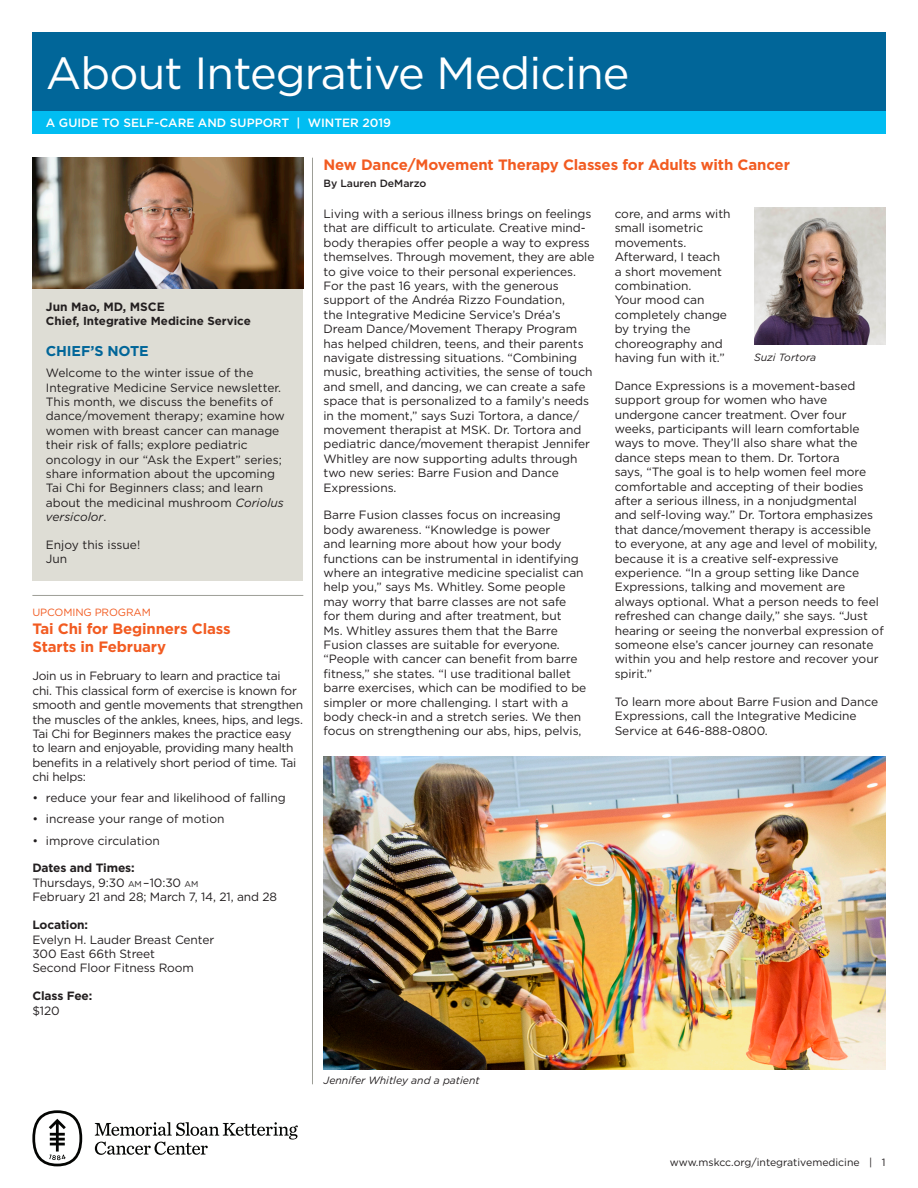
<style>
.page{position:relative;width:918px;height:1188px;background:#fff}
.page>*{position:absolute;margin:0;border:0;box-sizing:border-box;transform-origin:0 0}
.t1{font:45px "Gotham";letter-spacing:-.02em;color:#fff}
.Headline{font:700 15px/18px "Gotham";letter-spacing:-.01em;color:#f25b21}
.Subhead{font:700 14.25px "Gotham";letter-spacing:-.01em;color:#016699}
.Body{font:12px/14.4px "Gotham";letter-spacing:-.005em;color:#231f20}
.Date{font:500 12px "Gotham";color:#fff}
.Body-2{font:700 12px/14.4px "Gotham";color:#231f20}
.Body-3{font:700 11.7px "Gotham";color:#231f20}
.t2{font:italic 10.5px "Gotham";color:#231f20}
.t3{font:10.5px "Gotham";color:#231f20}
.Author{font:500 10.5px "Gotham";color:#231f20}
.Category{font:10.5px "Gotham";letter-spacing:-.01em;color:#f25b21}
.s1{font-style:italic}
.s2{font-weight:700}
.s3{font-size:8.4px}
.s4{font-weight:400}
</style>
<div class="page">
<div style="left:32px;top:32px;width:854px;height:102px;background:#016699"></div>
<div style="left:32px;top:111px;width:854px;height:23px;background:#01bdf2"></div>
<div style="left:32px;top:158px;width:271px;height:422px;background:#deddd5"></div>
<img style="left:32px;top:158px;width:271px;height:130px">
<svg style="left:32px;top:1110px;width:266px;height:56px"></svg>
<hr style="left:32px;top:595px;width:271px;height:1px;background:#9d9e97">
<img style="left:754px;top:207px;width:132px;height:137px">
<img style="left:324px;top:756px;width:562px;height:313px">
<hr style="left:312px;top:158px;width:1px;height:926px;background:#9d9e97">
<p class="t1" style="left:46px;top:44px;width:585px">About Integrative Medicine</p>
<p class="Date" style="left:46px;top:115px;width:347px">A GUIDE TO SELF-CARE AND SUPPORT | WINTER 2019</p>
<p class="Body-2" style="left:46px;top:300px;width:120px">Jun Mao, MD, MSCE</p>
<p class="Body-3" style="left:46px;top:314px;width:207px">Chief, Integrative Medicine Service</p>
<p class="Subhead" style="left:46px;top:342px;width:104px">CHIEF’S NOTE</p>
<p class="Body" style="left:46px;top:365px;width:241px">Welcome to the winter issue of the Integrative Medicine Service newsletter.<br>This month, we discuss the benefits of dance/movement therapy; examine how women with breast cancer can manage their risk of falls; explore pediatric oncology in our “Ask the Expert” series; share information about the upcoming Tai Chi for Beginners class; and learn about the medicinal mushroom <span class="s1">Coriolus versicolor</span>.</p>
<p class="Body" style="left:46px;top:537px;width:96px">Enjoy this issue!</p>
<p class="Body" style="left:46px;top:552px;width:23px">Jun</p>
<p class="Category" style="left:32px;top:606px;width:120px">UPCOMING PROGRAM</p>
<p class="Headline" style="left:32px;top:620px;width:200px">Tai Chi for Beginners Class<br>Starts in February</p>
<p class="Body" style="left:32px;top:669px;width:272px">Join us in February to learn and practice tai chi. This classical form of exercise is known for smooth and gentle movements that strengthen the muscles of the ankles, knees, hips, and legs.<br>Tai Chi for Beginners makes the practice easy to learn and enjoyable, providing many health benefits in a relatively short period of time. Tai chi helps:</p>
<p class="Body" style="left:32px;top:791px;width:255px">• reduce your fear and likelihood of falling</p>
<p class="Body" style="left:32px;top:812px;width:194px">• increase your range of motion</p>
<p class="Body" style="left:32px;top:833px;width:129px">• improve circulation</p>
<p class="Body" style="left:32px;top:861px;width:246px"><span class="s2">Dates and Times:<br></span>Thursdays, 9:30 <span class="s3">AM</span> –10:30 <span class="s3">AM<br></span>February 21 and 28; March 7, 14, 21, and 28</p>
<p class="Body" style="left:32px;top:917px;width:183px"><span class="s2">Location:<br></span>Evelyn H. Lauder Breast Center<br>300 East 66th Street<br>Second Floor Fitness Room</p>
<p class="Body-2" style="left:32px;top:989px;width:61px">Class Fee: <span class="s4">$120</span></p>
<p class="Headline" style="left:324px;top:155px;width:468px">New Dance/Movement Therapy Classes for Adults with Cancer</p>
<p class="Author" style="left:324px;top:177px;width:104px">By Lauren DeMarzo</p>
<p class="Body" style="left:324px;top:206px;width:272px">Living with a serious illness brings on feelings that are difficult to articulate. Creative mind&shy;body therapies offer people a way to express themselves. Through movement, they are able to give voice to their personal experiences.<br>For the past 16 years, with the generous support of the Andréa Rizzo Foundation,<br>the Integrative Medicine Service’s Dréa’s Dream Dance/Movement Therapy Program has helped children, teens, and their parents navigate distressing situations. “Combining music, breathing activities, the sense of touch and smell, and dancing, we can create a safe space that is personalized to a family’s needs in the moment,” says Suzi Tortora, a dance/ movement therapist at MSK. Dr. Tortora and pediatric dance/movement therapist Jennifer Whitley are now supporting adults through two new series: Barre Fusion and Dance Expressions.</p>
<p class="Body" style="left:324px;top:508px;width:264px">Barre Fusion classes focus on increasing body awareness. “Knowledge is power<br>and learning more about how your body functions can be instrumental in identifying where an integrative medicine specialist can help you,” says Ms. Whitley. Some people may worry that barre classes are not safe<br>for them during and after treatment, but<br>Ms. Whitley assures them that the Barre Fusion classes are suitable for everyone. “People with cancer can benefit from barre fitness,” she states. “I use traditional ballet barre exercises, which can be modified to be simpler or more challenging. I start with a body check-in and a stretch series. We then focus on strengthening our abs, hips, pelvis,</p>
<p class="Body" style="left:615px;top:206px;width:117px">core, and arms with small isometric movements.<br>Afterward, I teach<br>a short movement combination.<br>Your mood can completely change by trying the choreography and having fun with it.”</p>
<p class="Body" style="left:615px;top:378px;width:271px">Dance Expressions is a movement-based support group for women who have undergone cancer treatment. Over four weeks, participants will learn comfortable ways to move. They’ll also share what the dance steps mean to them. Dr. Tortora<br>says, “The goal is to help women feel more comfortable and accepting of their bodies after a serious illness, in a nonjudgmental<br>and self-loving way.” Dr. Tortora emphasizes that dance/movement therapy is accessible to everyone, at any age and level of mobility, because it is a creative self-expressive experience. “In a group setting like Dance Expressions, talking and movement are always optional. What a person needs to feel refreshed can change daily,” she says. “Just hearing or seeing the nonverbal expression of someone else’s cancer journey can resonate within you and help restore and recover your spirit.”</p>
<p class="Body" style="left:615px;top:694px;width:265px">To learn more about Barre Fusion and Dance<br>Expressions, call the Integrative Medicine<br>Service at 646-888-0800.</p>
<p class="t2" style="left:754px;top:350px;width:64px">Suzi Tortora</p>
<p class="t2" style="left:324px;top:1074px;width:158px">Jennifer Whitley and a patient</p>
<p class="t3" style="left:670px;top:1156px;width:217px">www.mskcc.org/integrativemedicine | 1</p>
</div>
